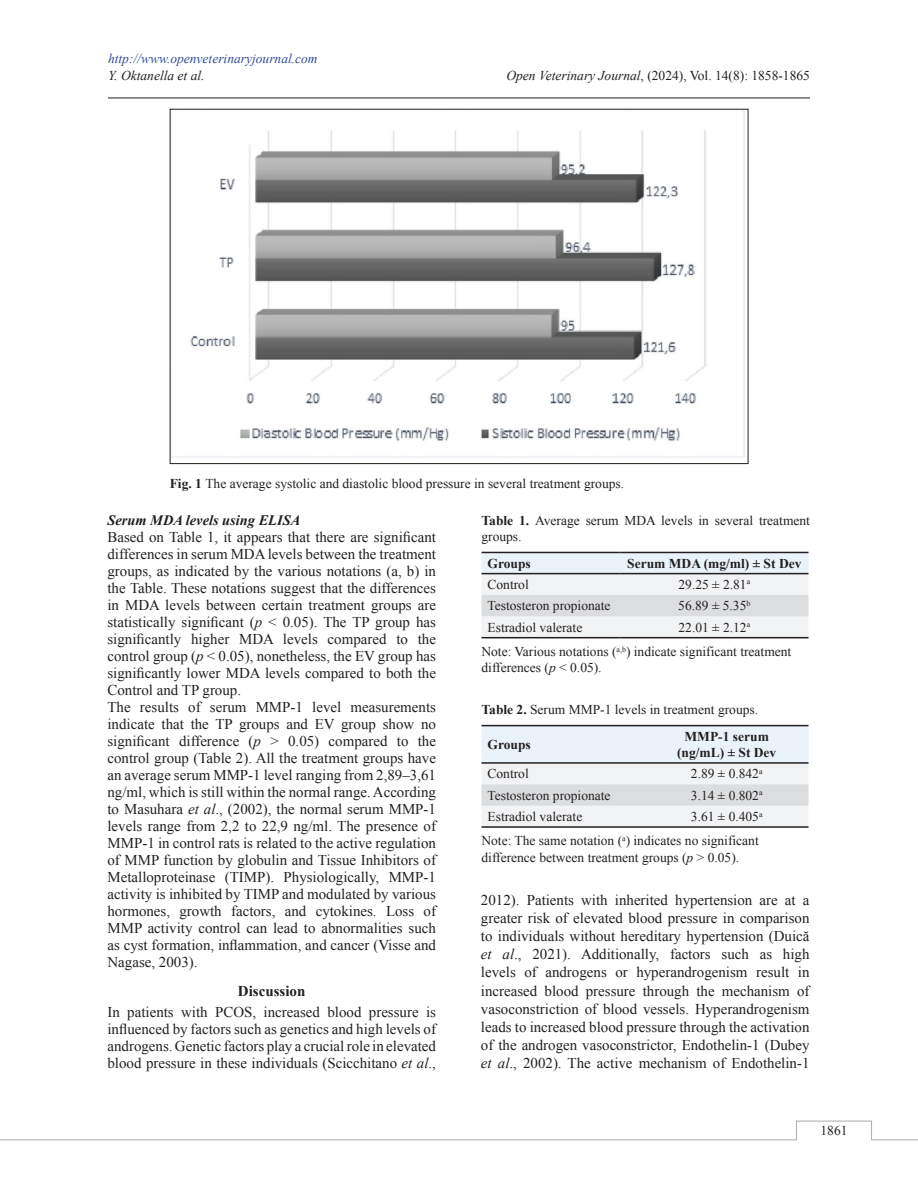
<style>
.page{position:relative;width:918px;height:1188px;background:#fff}
.page>*{position:absolute;margin:0;border:0;box-sizing:border-box;transform-origin:0 0}
.t1{font:15px/17px "Times New Roman";color:#231f20;text-align:justify}
.t2{font:700 15px "Times New Roman";color:#231f20}
.t3{font:italic 700 14.4px "Times New Roman";color:#231f20}
.t4{font:13.5px/24.5px "Times New Roman";color:#231f20}
.t5{font:700 13.5px/16.2px "Times New Roman";color:#231f20;text-align:center}
.t6{font:italic 13.5px "Times New Roman";color:#304d94}
.t7{font:italic 13.5px "Times New Roman";color:#231f20}
.s1{font-style:italic}
.s2{font-weight:700}
</style>
<div class="page">
<hr style="left:108px;top:98px;width:702px;height:1px;background:#231f20">
<svg style="left:0;top:1120px;width:918px;height:21px"></svg>
<img style="left:172px;top:111px;width:573px;height:347px">
<svg style="left:482px;top:553px;width:326px;height:84px"></svg>
<hr style="left:482px;top:552px;width:138px;height:1px;background:#231f20">
<hr style="left:620px;top:552px;width:188px;height:1px;background:#231f20">
<hr style="left:482px;top:573px;width:138px;height:1px;background:#231f20">
<hr style="left:620px;top:573px;width:188px;height:1px;background:#231f20">
<hr style="left:482px;top:637px;width:138px;height:1px;background:#231f20">
<hr style="left:620px;top:637px;width:188px;height:1px;background:#231f20">
<svg style="left:482px;top:726px;width:326px;height:100px"></svg>
<hr style="left:482px;top:725px;width:163px;height:1px;background:#231f20">
<hr style="left:645px;top:725px;width:163px;height:1px;background:#231f20">
<hr style="left:482px;top:762px;width:163px;height:2px;background:#231f20">
<hr style="left:645px;top:762px;width:163px;height:2px;background:#231f20">
<hr style="left:482px;top:826px;width:163px;height:2px;background:#231f20">
<hr style="left:645px;top:826px;width:163px;height:2px;background:#231f20">
<p class="t6" style="left:108px;top:50px;width:211px">http://www.openveterinaryjournal.com</p>
<p class="t7" style="left:108px;top:66px;width:98px">Y. Oktanella et al.</p>
<p class="t4" style="left:506px;top:63px;width:305px"><span class="s1">Open Veterinary Journal</span>, (2024), Vol. 14(8): 1858-1865</p>
<p class="t4" style="left:170px;top:471px;width:456px"><span class="s2">Fig. 1</span> The average systolic and diastolic blood pressure in several treatment groups.</p>
<p class="t4" style="left:481px;top:512px;width:330px;line-height:16.2px"><span class="s2">Table 1.</span> Average serum MDA levels in several treatment groups.</p>
<p class="t5" style="left:488px;top:555px;width:45px">Groups</p>
<p class="t5" style="left:627px;top:555px;width:176px">Serum MDA (mg/ml) ± St Dev</p>
<p class="t4" style="left:488px;top:572px;width:43px">Control</p>
<p class="t4" style="left:679px;top:572px;width:73px">29.25 ± 2.81<sup>a</sup></p>
<p class="t4" style="left:488px;top:593px;width:125px">Testosteron propionate</p>
<p class="t4" style="left:678px;top:593px;width:74px">56.89 ± 5.35<sup>b</sup></p>
<p class="t4" style="left:488px;top:615px;width:96px">Estradiol valerate</p>
<p class="t3" style="left:107px;top:510px;width:194px">Serum MDA levels using ELISA</p>
<p class="t1" style="left:107px;top:528px;width:330px;text-align:left">Based on Table 1, it appears that there are significant differences in serum MDA levels between the treatment groups, as indicated by the various notations (a, b) in the Table. These notations suggest that the differences in MDA levels between certain treatment groups are statistically significant (<span class="s1">p</span> &lt; 0.05). The TP group has significantly higher MDA levels compared to the control group (<span class="s1">p</span> &lt; 0.05), nonetheless, the EV group has significantly lower MDA levels compared to both the Control and TP group.<br>The results of serum MMP-1 level measurements indicate that the TP groups and EV group show no significant difference (<span class="s1">p</span> &gt; 0.05) compared to the control group (Table 2). All the treatment groups have an average serum MMP-1 level ranging from 2,89–3,61 ng/ml, which is still within the normal range. According to Masuhara <span class="s1">et al</span>., (2002), the normal serum MMP-1 levels range from 2,2 to 22,9 ng/ml. The presence of MMP-1 in control rats is related to the active regulation of MMP function by globulin and Tissue Inhibitors of Metalloproteinase (TIMP). Physiologically, MMP-1 activity is inhibited by TIMP and modulated by various hormones, growth factors, and cytokines. Loss of MMP activity control can lead to abnormalities such as cyst formation, inflammation, and cancer (Visse and Nagase, 2003).</p>
<p class="t2" style="left:238px;top:981px;width:69px">Discussion</p>
<p class="t1" style="left:107px;top:1003px;width:330px">In patients with PCOS, increased blood pressure is influenced by factors such as genetics and high levels of androgens. Genetic factors play a crucial role in elevated blood pressure in these individuals (Scicchitano <span class="s1">et al</span>.,</p>
<p class="t4" style="left:482px;top:615px;width:311px;text-indent:197px">22.01 ± 2.12<sup>a<br></sup>Note: Various notations (<sup>a,b</sup>) indicate significant treatment</p>
<p class="t4" style="left:482px;top:655px;width:122px">differences (<span class="s1">p</span> &lt; 0.05).</p>
<p class="t4" style="left:482px;top:697px;width:278px"><span class="s2">Table 2.</span> Serum MMP-1 levels in treatment groups.</p>
<p class="t5" style="left:488px;top:736px;width:45px">Groups</p>
<p class="t5" style="left:677px;top:728px;width:101px">MMP-1 serum (ng/mL) ± St Dev</p>
<p class="t4" style="left:488px;top:761px;width:43px">Control</p>
<p class="t4" style="left:691px;top:761px;width:73px">2.89 ± 0.842<sup>a</sup></p>
<p class="t4" style="left:488px;top:783px;width:125px">Testosteron propionate</p>
<p class="t4" style="left:691px;top:783px;width:73px">3.14 ± 0.802<sup>a</sup></p>
<p class="t4" style="left:488px;top:804px;width:96px">Estradiol valerate</p>
<p class="t4" style="left:482px;top:804px;width:283px;text-align:right">3.61 ± 0.405<sup>a<br></sup>Note: The same notation (<sup>a</sup>) indicates no significant</p>
<p class="t4" style="left:482px;top:845px;width:259px">difference between treatment groups (<span class="s1">p</span> &gt; 0.05).</p>
<p class="t1" style="left:481px;top:891px;width:330px;line-height:18.1px">2012). Patients with inherited hypertension are at a greater risk of elevated blood pressure in comparison to individuals without hereditary hypertension (Duică <span class="s1">et al</span>., 2021). Additionally, factors such as high levels of androgens or hyperandrogenism result in increased blood pressure through the mechanism of vasoconstriction of blood vessels. Hyperandrogenism leads to increased blood pressure through the activation of the androgen vasoconstrictor, Endothelin-1 (Dubey <span class="s1">et al</span>., 2002). The active mechanism of Endothelin-1</p>
<p class="t4" style="left:820px;top:1118px;width:28px">1861</p>
</div>
